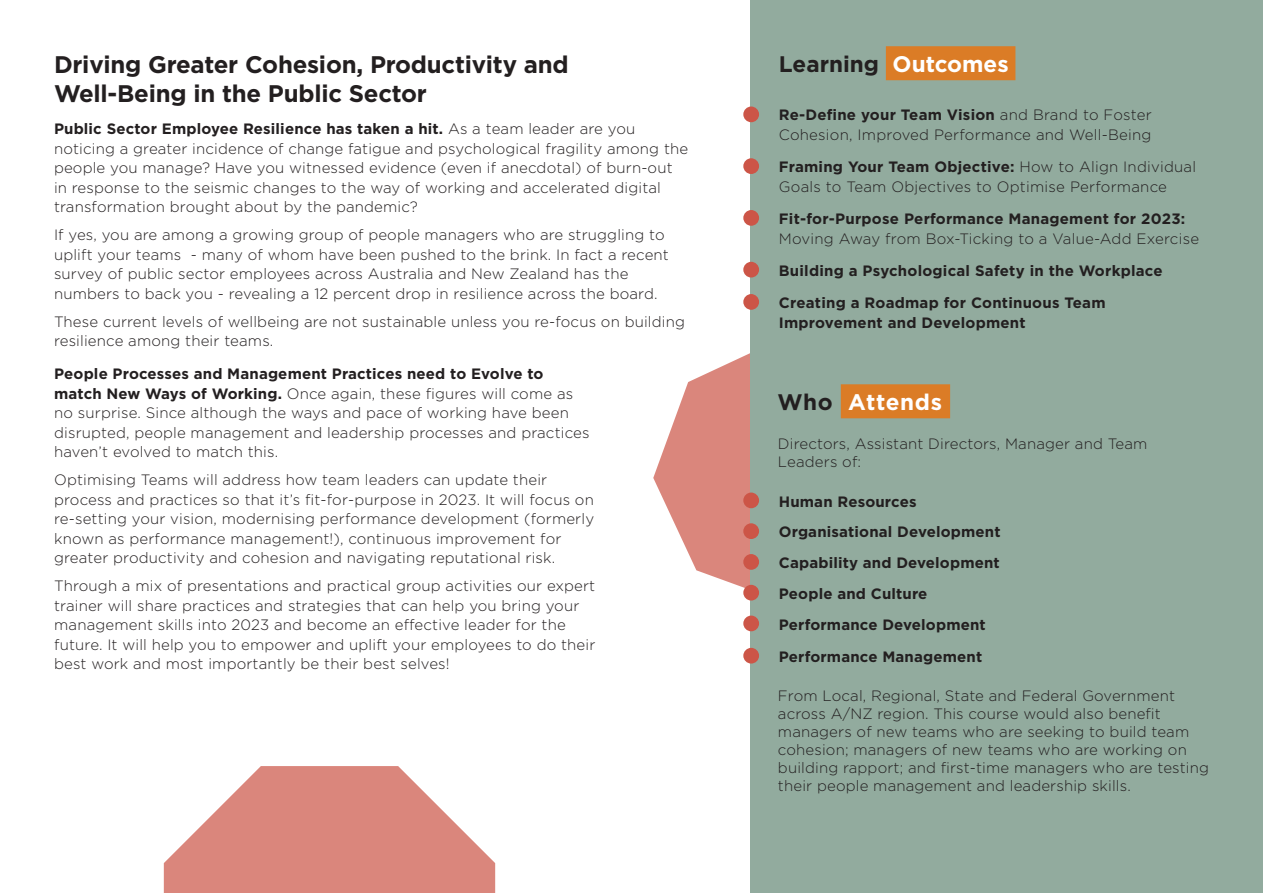
<style>
.page{position:relative;width:1263px;height:893px;background:#fff}
.page>*{position:absolute;margin:0;border:0;box-sizing:border-box;transform-origin:0 0}
.Headings{font:700 24px/28.8px "Gotham";letter-spacing:-.01em;color:#231f20}
.Headers{font:700 22.5px "Gotham";color:#231f20}
.Body_Text{font:700 22.5px "Gotham";letter-spacing:.03em;color:#fff}
.Body_Text-2{font:300 15px/19.5px "Gotham";letter-spacing:.01em;color:#231f20}
.t1{font:700 15px/19.5px "Gotham";letter-spacing:.01em;color:#231f20}
.s1{font-weight:700}
.s2{color:#fff}
.s3{font-weight:400;font-size:60px;color:#cc5547}
.s4{color:#231f20}
</style>
<div class="page">
<svg style="left:653px;top:353px;width:97px;height:237px;fill:#da867c"></svg>
<div style="left:750px;top:0;width:513px;height:893px;background:#92ab9e"></div>
<div style="left:841px;top:384px;width:109px;height:34px;background:#db7c26"></div>
<div style="left:886px;top:46px;width:129px;height:34px;background:#db7c26"></div>
<svg style="left:164px;top:766px;width:331px;height:127px"></svg>
<p class="Headings" style="left:54px;top:50px;width:516px">Driving Greater Cohesion, Productivity and<br>Well-Being in the Public Sector</p>
<p class="Body_Text-2" style="left:54px;top:119px;width:636px"><span class="s1">Public Sector Employee Resilience has taken a hit.</span> As a team leader are you noticing a greater incidence of change fatigue and psychological fragility among the people you manage? Have you witnessed evidence (even if anecdotal) of burn-out in response to the seismic changes to the way of working and accelerated digital transformation brought about by the pandemic?</p>
<p class="Body_Text-2" style="left:54px;top:225px;width:616px">If yes, you are among a growing group of people managers who are struggling to uplift your teams - many of whom have been pushed to the brink. In fact a recent survey of public sector employees across Australia and New Zealand has the numbers to back you - revealing a 12 percent drop in resilience across the board.</p>
<p class="Body_Text-2" style="left:54px;top:311px;width:632px">These current levels of wellbeing are not sustainable unless you re-focus on building resilience among their teams.</p>
<p class="Body_Text-2" style="left:54px;top:364px;width:537px"><span class="s1">People Processes and Management Practices need to Evolve to match New Ways of Working.</span> Once again, these figures will come as no surprise. Since although the ways and pace of working have been disrupted, people management and leadership processes and practices haven’t evolved to match this.</p>
<p class="Body_Text-2" style="left:54px;top:470px;width:541px">Optimising Teams will address how team leaders can update their process and practices so that it’s fit-for-purpose in 2023. It will focus on re-setting your vision, modernising performance development (formerly known as performance management!), continuous improvement for greater productivity and cohesion and navigating reputational risk.</p>
<p class="Body_Text-2" style="left:54px;top:576px;width:543px">Through a mix of presentations and practical group activities our expert trainer will share practices and strategies that can help you bring your management skills into 2023 and become an effective leader for the future. It will help you to empower and uplift your employees to do their best work and most importantly be their best selves!</p>
<p class="Headers" style="left:779px;top:49px;width:231px">Learning <span class="s2">Outcomes</span></p>
<p class="Body_Text-2" style="left:737px;top:105px;width:416px;text-align:right"><span class="s3">•</span> <span class="s1">Re-Define your Team Vision</span> and Brand to Foster<br>Cohesion, Improved Performance and Well-Being</p>
<p class="Body_Text-2" style="left:779px;top:157px;width:419px;text-indent:-42px"><span class="s3">•</span> <span class="s1">Framing Your Team Objective:</span> How to Align Individual<br>Goals to Team Objectives to Optimise Performance</p>
<p class="Body_Text-2" style="left:779px;top:209px;width:422px;text-indent:-42px"><span class="s3">•</span> <span class="s1">Fit-for-Purpose Performance Management for 2023:<br></span>Moving Away from Box-Ticking to a Value-Add Exercise</p>
<p class="t1" style="left:737px;top:261px;width:427px"><span class="s3">•</span> Building a Psychological Safety in the Workplace</p>
<p class="t1" style="left:779px;top:293px;width:328px;text-indent:-42px"><span class="s3">•</span> Creating a Roadmap for Continuous Team<br>Improvement and Development</p>
<p class="Body_Text" style="left:777px;top:387px;width:166px"><span class="s4">Who</span> Attends</p>
<p class="Body_Text-2" style="left:778px;top:435px;width:371px;line-height:18px">Directors, Assistant Directors, Manager and Team<br>Leaders of:</p>
<p class="t1" style="left:737px;top:491px;width:181px"><span class="s3">•</span> Human Resources</p>
<p class="t1" style="left:737px;top:522px;width:265px"><span class="s3">•</span> Organisational Development</p>
<p class="t1" style="left:737px;top:553px;width:264px"><span class="s3">•</span> Capability and Development</p>
<p class="t1" style="left:737px;top:584px;width:192px"><span class="s3">•</span> People and Culture</p>
<p class="t1" style="left:737px;top:614px;width:250px"><span class="s3">•</span> Performance Development</p>
<p class="t1" style="left:737px;top:647px;width:247px"><span class="s3">•</span> Performance Management</p>
<p class="Body_Text-2" style="left:778px;top:686px;width:432px;line-height:18px">From Local, Regional, State and Federal Government across A/NZ region. This course would also benefit managers of new teams who are seeking to build team cohesion; managers of new teams who are working on building rapport; and first-time managers who are testing their people management and leadership skills.</p>
</div>
